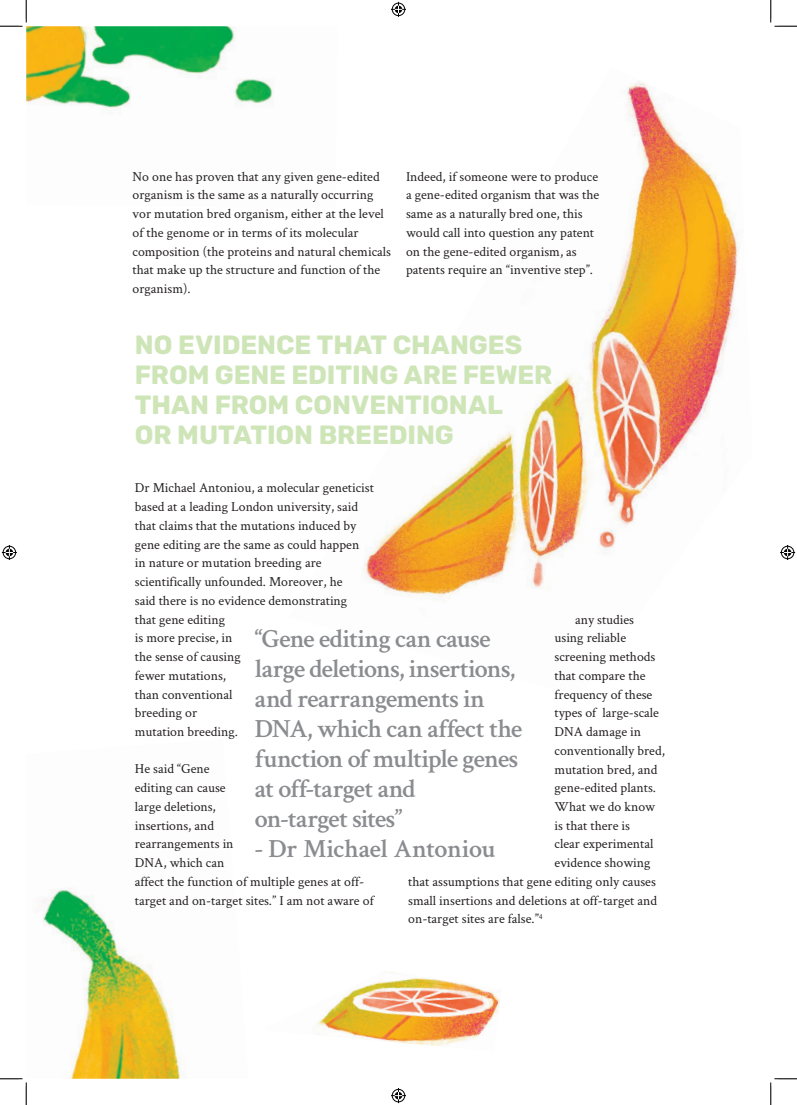
<style>
.page{position:relative;width:797px;height:1105px;background:#fff}
.page>*{position:absolute;margin:0;border:0;box-sizing:border-box;transform-origin:0 0}
.Quote_Crimson_Text_S{font:600 26.25px/30px "Crimson Text";letter-spacing:-.03em;color:#8a8c8f}
.HEADER_3_vert_clair{font:700 26.25px/30px "Rubik";letter-spacing:-.005em;color:#cee5b8}
.Crimson_Text_Reg_11{font:13.75px/18.8px "Crimson Text";color:#231f20}
</style>
<div class="page">
<img style="left:42px;top:888px;width:139px;height:191px">
<img style="left:26px;top:26px;width:247px;height:84px">
<img style="left:362px;top:82px;width:380px;height:519px">
<img style="left:316px;top:971px;width:184px;height:75px">
<svg style="left:0;top:0;width:27px;height:27px"></svg>
<svg style="left:0;top:1078px;width:27px;height:27px"></svg>
<svg style="left:770px;top:0;width:27px;height:27px"></svg>
<svg style="left:770px;top:1078px;width:27px;height:27px"></svg>
<svg style="left:391px;top:2px;width:15px;height:15px"></svg>
<svg style="left:391px;top:1088px;width:15px;height:15px"></svg>
<svg style="left:2px;top:545px;width:15px;height:15px"></svg>
<svg style="left:780px;top:545px;width:15px;height:15px"></svg>
<p class="Crimson_Text_Reg_11" style="left:133px;top:166px;width:260px">No one has proven that any given gene-edited organism is the same as a naturally occurring vor mutation bred organism, either at the level of the genome or in terms of its molecular composition (the proteins and natural chemicals that make up the structure and function of the organism).</p>
<p class="Crimson_Text_Reg_11" style="left:406px;top:166px;width:195px">Indeed, if someone were to produce a gene-edited organism that was the same as a naturally bred one, this would call into question any patent on the gene-edited organism, as patents require an “inventive step”.</p>
<p class="HEADER_3_vert_clair" style="left:135px;top:330px;width:419px">NO EVIDENCE THAT CHANGES<br>FROM GENE EDITING ARE FEWER<br>THAN FROM CONVENTIONAL<br>OR MUTATION BREEDING</p>
<p class="Crimson_Text_Reg_11" style="left:135px;top:478px;width:240px">Dr Michael Antoniou, a molecular geneticist based at a leading London university, said that claims that the mutations induced by gene editing are the same as could happen<br>in nature or mutation breeding are scientifically unfounded. Moreover, he<br>said there is no evidence demonstrating<br>that gene editing<br>is more precise, in<br>the sense of causing<br>fewer mutations,<br>than conventional<br>breeding or<br>mutation breeding.</p>
<p class="Crimson_Text_Reg_11" style="left:135px;top:759px;width:240px">He said “Gene<br>editing can cause<br>large deletions,<br>insertions, and<br>rearrangements in<br>DNA, which can<br>affect the function of multiple genes at off&shy;target and on-target sites.” I am not aware of</p>
<p class="Crimson_Text_Reg_11" style="left:575px;top:609px;width:61px">any studies</p>
<p class="Crimson_Text_Reg_11" style="left:554px;top:628px;width:73px">using reliable</p>
<p class="Crimson_Text_Reg_11" style="left:554px;top:647px;width:102px">screening methods</p>
<p class="Crimson_Text_Reg_11" style="left:554px;top:665px;width:92px">that compare the</p>
<p class="Crimson_Text_Reg_11" style="left:554px;top:684px;width:99px">frequency of these</p>
<p class="Crimson_Text_Reg_11" style="left:554px;top:703px;width:106px">types of large-scale</p>
<p class="Crimson_Text_Reg_11" style="left:554px;top:722px;width:88px">DNA damage in</p>
<p class="Crimson_Text_Reg_11" style="left:554px;top:740px;width:112px">conventionally bred,</p>
<p class="Crimson_Text_Reg_11" style="left:554px;top:759px;width:104px">mutation bred, and</p>
<p class="Crimson_Text_Reg_11" style="left:554px;top:778px;width:103px">gene-edited plants.</p>
<p class="Crimson_Text_Reg_11" style="left:554px;top:797px;width:102px">What we do know</p>
<p class="Crimson_Text_Reg_11" style="left:554px;top:815px;width:77px">is that there is</p>
<p class="Crimson_Text_Reg_11" style="left:554px;top:834px;width:100px">clear experimental</p>
<p class="Crimson_Text_Reg_11" style="left:554px;top:853px;width:97px">evidence showing</p>
<p class="Crimson_Text_Reg_11" style="left:408px;top:872px;width:249px">that assumptions that gene editing only causes</p>
<p class="Crimson_Text_Reg_11" style="left:408px;top:890px;width:250px">small insertions and deletions at off-target and</p>
<p class="Crimson_Text_Reg_11" style="left:408px;top:909px;width:136px">on-target sites are false.”<sup>4</sup></p>
<p class="Quote_Crimson_Text_S" style="left:255px;top:622px;width:269px">“Gene editing can cause large deletions, insertions, and rearrangements in<br>DNA, which can affect the function of multiple genes</p>
<p class="Quote_Crimson_Text_S" style="left:255px;top:772px;width:162px">at off-target and</p>
<p class="Quote_Crimson_Text_S" style="left:255px;top:802px;width:149px">on-target sites’’</p>
<p class="Quote_Crimson_Text_S" style="left:255px;top:832px;width:242px">- Dr Michael Antoniou</p>
</div>
